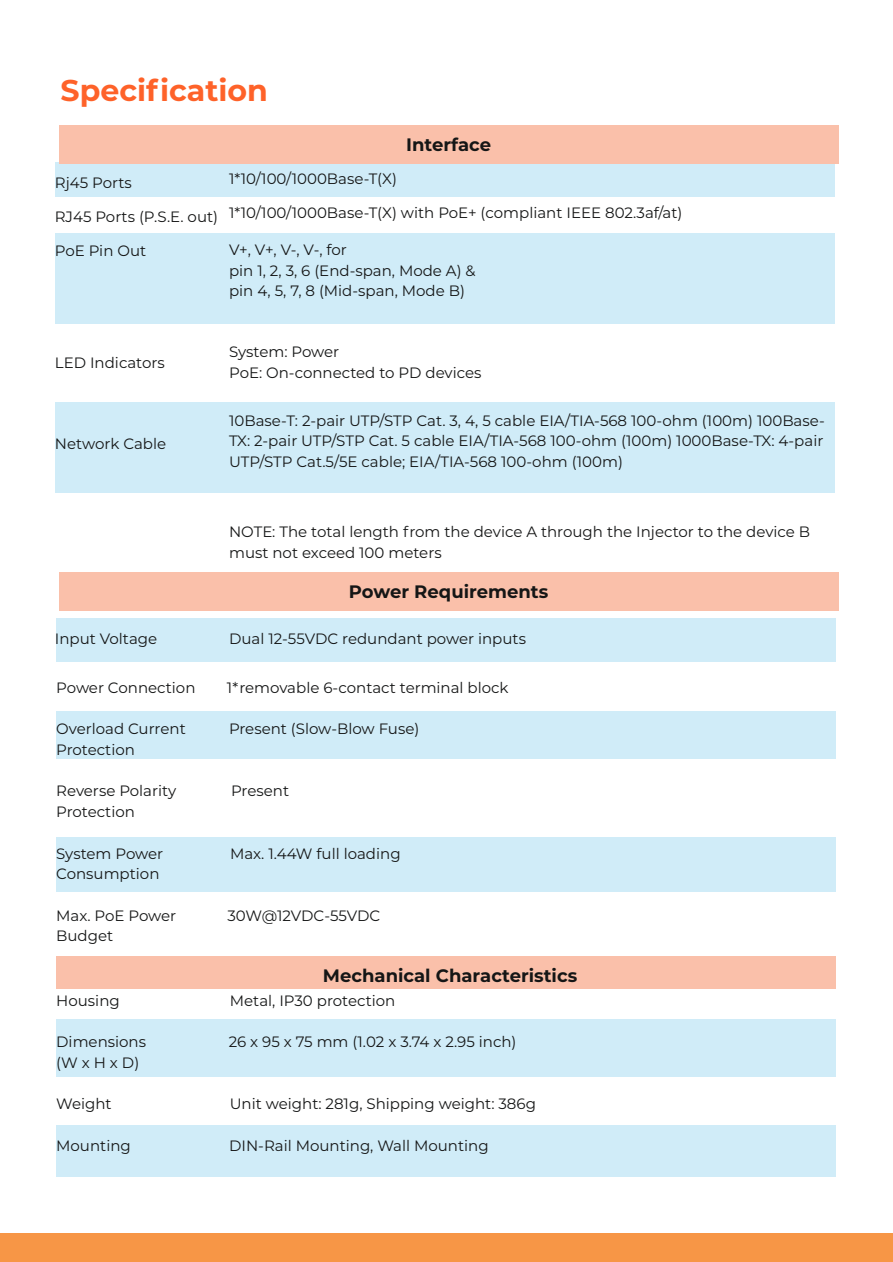
<style>
.page{position:relative;width:893px;height:1262px;background:#fff}
.page>*{position:absolute;margin:0;border:0;box-sizing:border-box;transform-origin:0 0}
.t1{font:700 30px "Montserrat";color:#fe6229}
.t2{font:700 18px "Montserrat";color:#151616}
.t3{font:15px/20.7px "Montserrat";color:#151616}
</style>
<div class="page">
<div style="left:55px;top:403px;width:779px;height:90px;background:#d0ecf8"></div>
<div style="left:55px;top:233px;width:779px;height:91px;background:#d0ecf8"></div>
<div style="left:55px;top:162px;width:779px;height:35px;background:#d0ecf8"></div>
<div style="left:56px;top:837px;width:780px;height:54px;background:#d0ecf8"></div>
<div style="left:59px;top:125px;width:780px;height:39px;background:#fac0aa"></div>
<div style="left:59px;top:571px;width:780px;height:39px;background:#fac0aa"></div>
<div style="left:56px;top:618px;width:780px;height:43px;background:#d0ecf8"></div>
<div style="left:56px;top:712px;width:780px;height:47px;background:#d0ecf8"></div>
<div style="left:0;top:1233px;width:892px;height:29px;background:#f79646"></div>
<div style="left:56px;top:1125px;width:780px;height:51px;background:#d0ecf8"></div>
<div style="left:56px;top:956px;width:780px;height:32px;background:#fac0aa"></div>
<div style="left:56px;top:1019px;width:780px;height:58px;background:#d0ecf8"></div>
<h1 class="t1" style="left:61px;top:72px;width:209px">Specification</h1>
<p class="t3" style="left:55px;top:172px;width:78px">Rj45 Ports</p>
<p class="t3" style="left:229px;top:168px;width:169px">1*10/100/1000Base-T(X)</p>
<p class="t2" style="left:406px;top:134px;width:86px">Interface</p>
<p class="t3" style="left:55px;top:202px;width:629px">RJ45 Ports (P.S.E. out) 1*10/100/1000Base-T(X) with PoE+ (compliant IEEE 802.3af/at)</p>
<p class="t3" style="left:55px;top:240px;width:93px">PoE Pin Out</p>
<p class="t3" style="left:229px;top:239px;width:248px">V+, V+, V-, V-, for<br>pin 1, 2, 3, 6 (End-span, Mode A) &amp; pin 4, 5, 7, 8 (Mid-span, Mode B)</p>
<p class="t3" style="left:55px;top:352px;width:111px">LED Indicators</p>
<p class="t3" style="left:229px;top:341px;width:254px">System: Power<br>PoE: On-connected to PD devices</p>
<p class="t3" style="left:55px;top:434px;width:113px">Network Cable</p>
<p class="t3" style="left:229px;top:410px;width:597px;text-align:justify">10Base-T: 2-pair UTP/STP Cat. 3, 4, 5 cable EIA/TIA-568 100-ohm (100m) 100Base-TX: 2-pair UTP/STP Cat. 5 cable EIA/TIA-568 100-ohm (100m) 1000Base-TX: 4-pair UTP/STP Cat.5/5E cable; EIA/TIA-568 100-ohm (100m)</p>
<p class="t3" style="left:229px;top:521px;width:582px">NOTE: The total length from the device A through the Injector to the device B must not exceed 100 meters</p>
<p class="t2" style="left:349px;top:580px;width:201px">Power Requirements</p>
<p class="t3" style="left:55px;top:628px;width:104px">Input Voltage</p>
<p class="t3" style="left:229px;top:628px;width:298px">Dual 12-55VDC redundant power inputs</p>
<p class="t3" style="left:56px;top:677px;width:141px">Power Connection</p>
<p class="t3" style="left:227px;top:677px;width:283px">1*removable 6-contact terminal block</p>
<p class="t3" style="left:56px;top:718px;width:131px">Overload Current</p>
<p class="t3" style="left:229px;top:718px;width:192px">Present (Slow-Blow Fuse)</p>
<p class="t3" style="left:56px;top:739px;width:80px">Protection</p>
<p class="t3" style="left:56px;top:780px;width:121px">Reverse Polarity</p>
<p class="t3" style="left:231px;top:780px;width:59px">Present</p>
<p class="t3" style="left:56px;top:801px;width:80px">Protection</p>
<p class="t3" style="left:56px;top:842px;width:108px">System Power</p>
<p class="t3" style="left:230px;top:842px;width:172px">Max. 1.44W full loading</p>
<p class="t3" style="left:56px;top:863px;width:105px">Consumption</p>
<p class="t3" style="left:56px;top:905px;width:122px">Max. PoE Power</p>
<p class="t3" style="left:227px;top:905px;width:154px">30W@12VDC-55VDC</p>
<p class="t3" style="left:56px;top:925px;width:59px">Budget</p>
<p class="t2" style="left:323px;top:964px;width:256px">Mechanical Characteristics</p>
<p class="t3" style="left:56px;top:990px;width:65px">Housing</p>
<p class="t3" style="left:230px;top:990px;width:167px">Metal, IP30 protection</p>
<p class="t3" style="left:56px;top:1031px;width:91px">Dimensions</p>
<p class="t3" style="left:229px;top:1031px;width:289px">26 x 95 x 75 mm (1.02 x 3.74 x 2.95 inch)</p>
<p class="t3" style="left:56px;top:1052px;width:85px">(W x H x D)</p>
<p class="t3" style="left:56px;top:1093px;width:57px">Weight</p>
<p class="t3" style="left:230px;top:1093px;width:308px">Unit weight: 281g, Shipping weight: 386g</p>
<p class="t3" style="left:56px;top:1135px;width:76px">Mounting</p>
<p class="t3" style="left:229px;top:1135px;width:261px">DIN-Rail Mounting, Wall Mounting</p>
</div>
